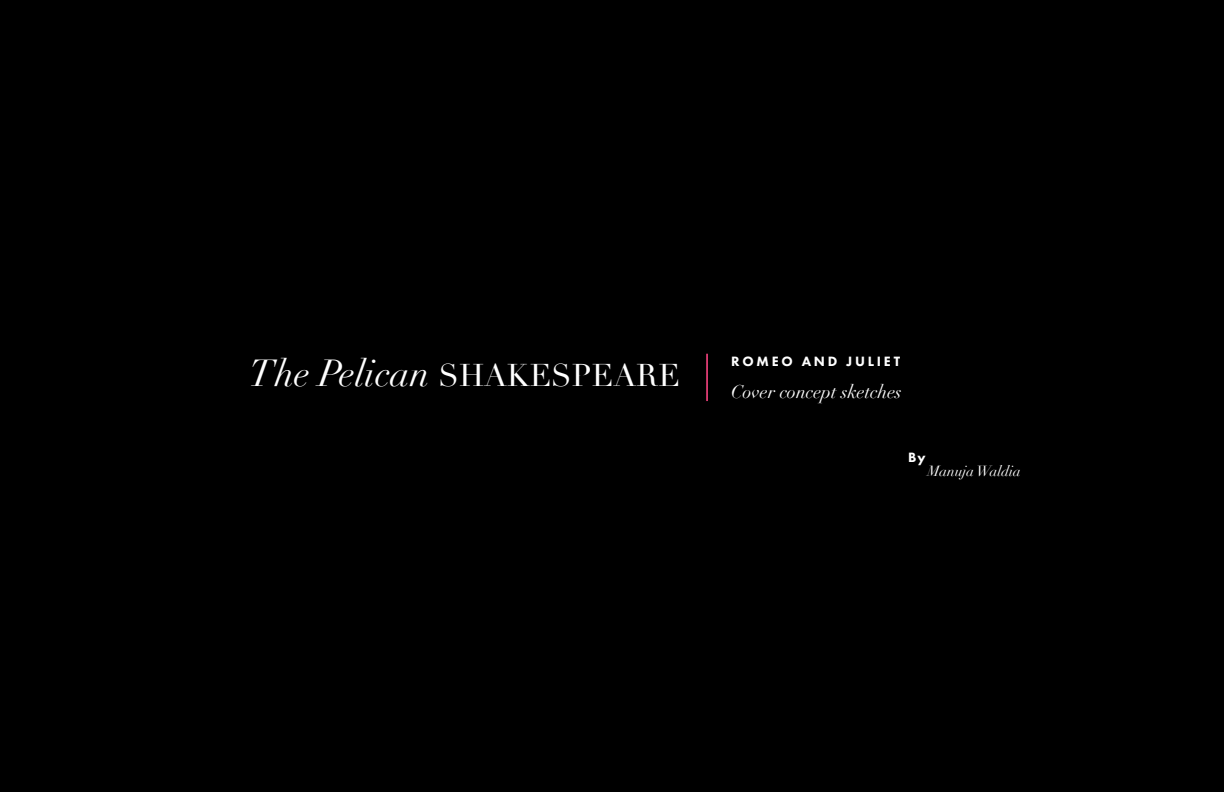
<style>
.page{position:relative;width:1224px;height:792px;background:#000}
.page>*{position:absolute;margin:0;border:0;box-sizing:border-box;transform-origin:0 0}
.t1{font:italic 36.8px "Didot";color:#fff}
.t2{font:30.7px "Didot";color:#fff}
.t3{font:italic 18.4px "Didot";color:#fff}
.t4{font:italic 14.4px "Didot";color:#fff}
.t5{font:800 14px "Futura PT";letter-spacing:.2em;color:#fff}
</style>
<div class="page">
<hr style="left:706px;top:354px;width:2px;height:47px;background:#ec407a">
<p class="t1" style="left:249px;top:351px;width:182px">The Pelican</p>
<p class="t2" style="left:439px;top:357px;width:243px">SHAKESPEARE</p>
<p class="t5" style="left:731px;top:352px;width:171px">ROMEO AND JULIET</p>
<p class="t3" style="left:731px;top:380px;width:172px">Cover concept sketches</p>
<p class="t5" style="left:908px;top:449px;width:19px">By</p>
<p class="t4" style="left:927px;top:462px;width:95px">Manuja Waldia</p>
</div>
